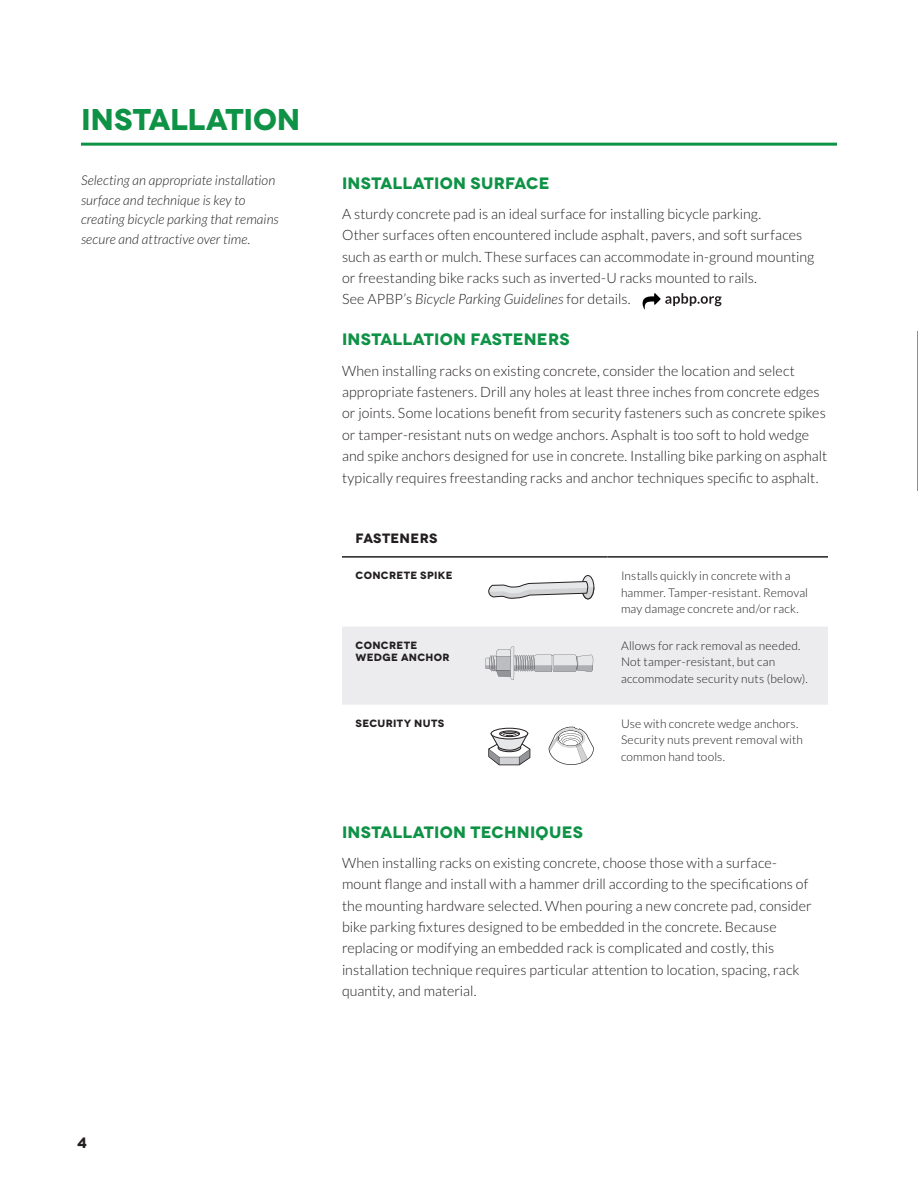
<style>
.page{position:relative;width:918px;height:1188px;background:#fff}
.page>*{position:absolute;margin:0;border:0;box-sizing:border-box;transform-origin:0 0}
.t1{font:700 30px "Novecentowide";letter-spacing:-.005em;color:#0e9246}
.t2{font:700 16.5px "Novecentowide";letter-spacing:.01em;color:#0e9246}
.t3{font:700 15px "Novecentowide";color:#231f20}
.t4{font:300 14.25px/21.3px "Lato";letter-spacing:.005em;color:#231f20}
.t5{font:italic 300 13.5px/19.5px "Lato";letter-spacing:.005em;color:#231f20}
.t6{font:700 13.5px "Novecentowide";letter-spacing:.015em;color:#231f20}
.t7{font:300 12px/16.5px "Lato";letter-spacing:.01em;color:#231f20}
.t8{font:700 10.5px/12px "Novecentowide";letter-spacing:.025em;color:#231f20}
.s1{font-style:italic}
</style>
<div class="page">
<hr style="left:342px;top:556px;width:266px;height:2px;background:#231f20">
<hr style="left:608px;top:556px;width:220px;height:2px;background:#231f20">
<hr style="left:917px;top:332px;width:1px;height:159px;background:#00b6c8">
<svg style="left:582px;top:576px;width:12px;height:23px"></svg>
<div style="left:582px;top:575px;width:12px;height:24px;border:1px solid #231f20;border-radius:50%"></div>
<svg style="left:488px;top:582px;width:106px;height:17px"></svg>
<svg style="left:489px;top:728px;width:41px;height:37px"></svg>
<svg style="left:549px;top:727px;width:45px;height:38px"></svg>
<hr style="left:81px;top:143px;width:756px;height:3px;background:#0e9246">
<div style="left:342px;top:627px;width:486px;height:78px;background:#ececee"></div>
<svg style="left:643px;top:293px;width:79px;height:16px"></svg>
<h1 class="t1" style="left:81px;top:101px;width:221px">INSTALLATION</h1>
<p class="t5" style="left:81px;top:171px;width:199px">Selecting an appropriate installation surface and technique is key to creating bicycle parking that remains secure and attractive over time.</p>
<p class="t2" style="left:342px;top:173px;width:209px">INSTALLATION SURFACE</p>
<p class="t4" style="left:342px;top:203px;width:474px">A sturdy concrete pad is an ideal surface for installing bicycle parking.<br>Other surfaces often encountered include asphalt, pavers, and soft surfaces such as earth or mulch. These surfaces can accommodate in-ground mounting or freestanding bike racks such as inverted-U racks mounted to rails.<br>See APBP’s <span class="s1">Bicycle Parking Guidelines</span> for details.</p>
<p class="t2" style="left:342px;top:329px;width:229px">INSTALLATION FASTENERS</p>
<p class="t4" style="left:342px;top:360px;width:487px">When installing racks on existing concrete, consider the location and select appropriate fasteners. Drill any holes at least three inches from concrete edges or joints. Some locations benefit from security fasteners such as concrete spikes or tamper-resistant nuts on wedge anchors. Asphalt is too soft to hold wedge and spike anchors designed for use in concrete. Installing bike parking on asphalt typically requires freestanding racks and anchor techniques specific to asphalt.</p>
<p class="t6" style="left:356px;top:530px;width:83px">FASTENERS</p>
<p class="t8" style="left:356px;top:570px;width:99px">CONCRETE SPIKE</p>
<p class="t7" style="left:621px;top:568px;width:189px">Installs quickly in concrete with a hammer. Tamper-resistant. Removal may damage concrete and/or rack.</p>
<p class="t8" style="left:356px;top:639px;width:96px">CONCRETE<br>WEDGE ANCHOR</p>
<p class="t7" style="left:621px;top:637px;width:188px">Allows for rack removal as needed.<br>Not tamper-resistant, but can accommodate security nuts (below).</p>
<p class="t8" style="left:356px;top:717px;width:90px">SECURITY NUTS</p>
<p class="t7" style="left:621px;top:715px;width:183px">Use with concrete wedge anchors.<br>Security nuts prevent removal with common hand tools.</p>
<p class="t2" style="left:342px;top:821px;width:242px">INSTALLATION TECHNIQUES</p>
<p class="t4" style="left:342px;top:852px;width:471px">When installing racks on existing concrete, choose those with a surface&shy;mount flange and install with a hammer drill according to the specifications of the mounting hardware selected. When pouring a new concrete pad, consider bike parking fixtures designed to be embedded in the concrete. Because replacing or modifying an embedded rack is complicated and costly, this installation technique requires particular attention to location, spacing, rack quantity, and material.</p>
<p class="t3" style="left:77px;top:1133px;width:11px">4</p>
</div>
